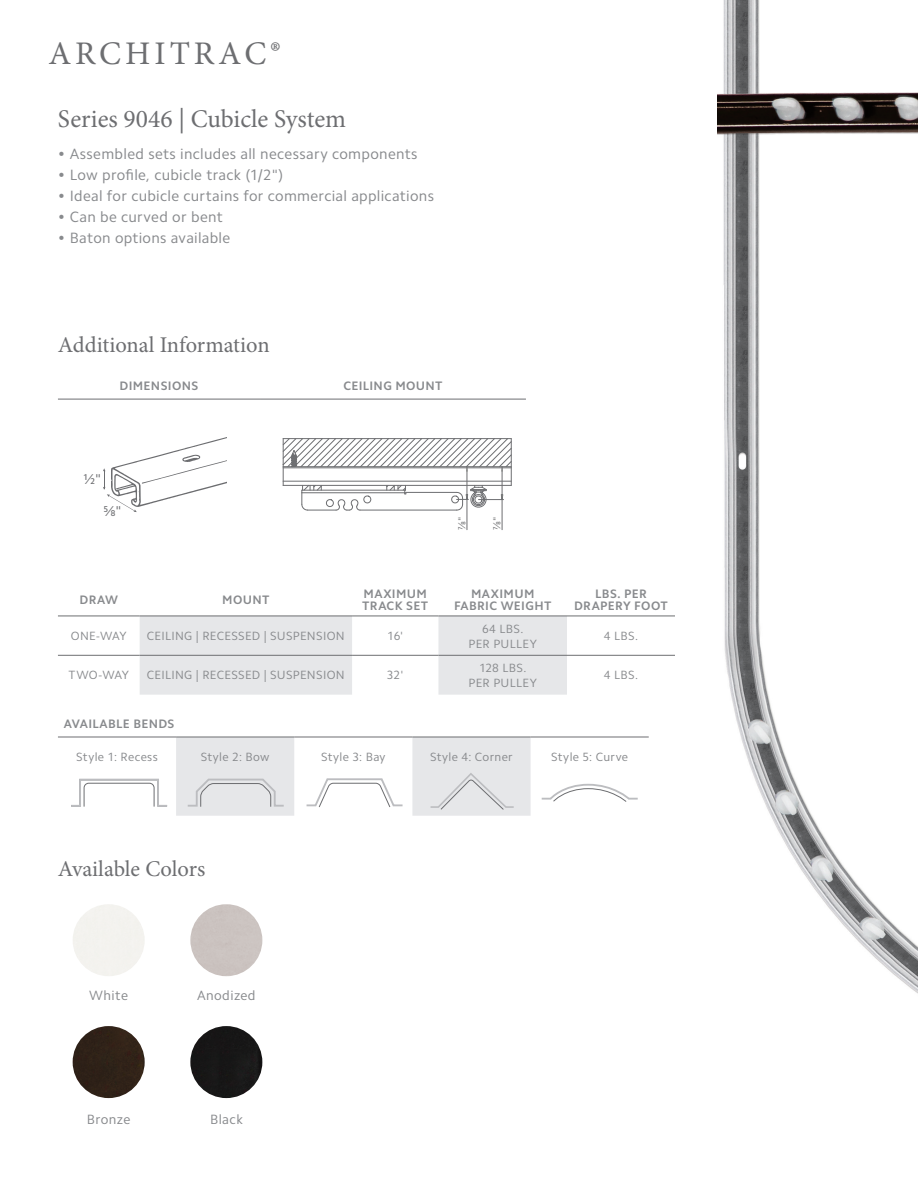
<style>
.page{position:relative;width:918px;height:1188px;background:#fff}
.page>*{position:absolute;margin:0;border:0;box-sizing:border-box;transform-origin:0 0}
.t1{font:33px "Minion Pro";letter-spacing:.12em;color:#6d6e71}
.t2{font:25.5px "Minion Pro";color:#6d6e71}
.t3{font:22.5px "Minion Pro";letter-spacing:-.005em;color:#6d6e71}
.t4{font:15px "Camphor Std";letter-spacing:.02em;color:#888a8d}
.t5{font:14.4px "Camphor Std";color:#6c6d70}
.t6{font:13.5px "Camphor Std";letter-spacing:.03em;color:#888a8d}
.t7{font:700 12.3px "Camphor Std";letter-spacing:.03em;color:#888a8d}
.t8{font:12px "Camphor Std";letter-spacing:.025em;color:#888a8d}
.t9{font:10.35px "Camphor Std";color:#6f7072}
</style>
<div class="page">
<img style="left:717px;top:0;width:201px;height:994px">
<svg style="left:140px;top:616px;width:427px;height:79px"></svg>
<hr style="left:58px;top:655px;width:82px;height:1px;background:#6d6e71">
<hr style="left:140px;top:655px;width:212px;height:1px;background:#6d6e71">
<hr style="left:352px;top:655px;width:86px;height:1px;background:#6d6e71">
<hr style="left:438px;top:655px;width:129px;height:1px;background:#6d6e71">
<hr style="left:567px;top:655px;width:108px;height:1px;background:#6d6e71">
<hr style="left:58px;top:615px;width:82px;height:1px;background:#6d6e71">
<hr style="left:140px;top:615px;width:212px;height:1px;background:#6d6e71">
<hr style="left:352px;top:615px;width:86px;height:1px;background:#6d6e71">
<hr style="left:438px;top:615px;width:129px;height:1px;background:#6d6e71">
<hr style="left:567px;top:615px;width:108px;height:1px;background:#6d6e71">
<hr style="left:58px;top:737px;width:118px;height:1px;background:#6d6e71">
<hr style="left:531px;top:737px;width:118px;height:1px;background:#6d6e71">
<svg style="left:541px;top:783px;width:97px;height:19px"></svg>
<div style="left:73px;top:1026px;width:72px;height:72px;background:#302218;border-radius:36px"></div>
<div style="left:190px;top:1026px;width:72px;height:72px;background:#171717;border-radius:36px"></div>
<div style="left:190px;top:904px;width:72px;height:72px;background:#cbc3c0;border-radius:36px"></div>
<svg style="left:71px;top:778px;width:97px;height:29px"></svg>
<svg style="left:176px;top:737px;width:355px;height:79px"></svg>
<svg style="left:103px;top:437px;width:124px;height:75px"></svg>
<hr style="left:58px;top:399px;width:202px;height:1px;background:#6d6e71">
<hr style="left:260px;top:399px;width:266px;height:1px;background:#6d6e71">
<hr style="left:467px;top:499px;width:1px;height:31px;background:#6d6e71">
<hr style="left:502px;top:500px;width:1px;height:30px;background:#6d6e71">
<svg style="left:283px;top:438px;width:229px;height:73px"></svg>
<p class="t1" style="left:48px;top:31px;width:234px">ARCHITRAC®</p>
<p class="t2" style="left:58px;top:101px;width:290px">Series 9046 | Cubicle System</p>
<p class="t4" style="left:58px;top:145px;width:361px">• Assembled sets includes all necessary components</p>
<p class="t4" style="left:58px;top:166px;width:227px">• Low profile, cubicle track (1/2")</p>
<p class="t4" style="left:58px;top:187px;width:378px">• Ideal for cubicle curtains for commercial applications</p>
<p class="t4" style="left:58px;top:208px;width:166px">• Can be curved or bent</p>
<p class="t4" style="left:58px;top:229px;width:174px">• Baton options available</p>
<p class="t3" style="left:58px;top:329px;width:213px">Additional Information</p>
<p class="t7" style="left:120px;top:378px;width:80px">DIMENSIONS</p>
<p class="t7" style="left:343px;top:378px;width:101px">CEILING MOUNT</p>
<p class="t5" style="left:83px;top:471px;width:20px">½"</p>
<p class="t5" style="left:104px;top:503px;width:20px">⅝"</p>
<p class="t7" style="left:80px;top:592px;width:40px">DRAW</p>
<p class="t7" style="left:222px;top:592px;width:49px">MOUNT</p>
<p class="t7" style="left:364px;top:586px;width:65px">MAXIMUM</p>
<p class="t7" style="left:362px;top:598px;width:67px">TRACK SET</p>
<p class="t8" style="left:71px;top:629px;width:57px">ONE-WAY</p>
<p class="t8" style="left:147px;top:629px;width:199px">CEILING | RECESSED | SUSPENSION</p>
<p class="t8" style="left:387px;top:629px;width:17px">16'</p>
<p class="t8" style="left:69px;top:668px;width:62px">TWO-WAY</p>
<p class="t8" style="left:147px;top:668px;width:199px">CEILING | RECESSED | SUSPENSION</p>
<p class="t8" style="left:387px;top:668px;width:18px">32'</p>
<p class="t9" style="left:456px;top:530px;width:15px;rotate:-90deg">⅞"</p>
<p class="t9" style="left:491px;top:530px;width:15px;rotate:-90deg">⅞"</p>
<p class="t7" style="left:471px;top:586px;width:65px">MAXIMUM</p>
<p class="t7" style="left:454px;top:598px;width:99px">FABRIC WEIGHT</p>
<p class="t8" style="left:482px;top:621px;width:43px">64 LBS.</p>
<p class="t8" style="left:469px;top:636px;width:70px">PER PULLEY</p>
<p class="t8" style="left:479px;top:661px;width:49px">128 LBS.</p>
<p class="t8" style="left:469px;top:676px;width:70px">PER PULLEY</p>
<p class="t7" style="left:595px;top:586px;width:53px">LBS. PER</p>
<p class="t7" style="left:574px;top:598px;width:95px">DRAPERY FOOT</p>
<p class="t8" style="left:604px;top:629px;width:36px">4 LBS.</p>
<p class="t8" style="left:604px;top:668px;width:36px">4 LBS.</p>
<p class="t7" style="left:64px;top:716px;width:112px">AVAILABLE BENDS</p>
<p class="t8" style="left:76px;top:750px;width:83px">Style 1: Recess</p>
<p class="t8" style="left:201px;top:750px;width:70px">Style 2: Bow</p>
<p class="t8" style="left:321px;top:750px;width:66px">Style 3: Bay</p>
<p class="t8" style="left:430px;top:750px;width:84px">Style 4: Corner</p>
<p class="t8" style="left:551px;top:750px;width:78px">Style 5: Curve</p>
<p class="t3" style="left:58px;top:854px;width:149px">Available Colors</p>
<p class="t6" style="left:89px;top:988px;width:40px">White</p>
<p class="t6" style="left:197px;top:988px;width:60px">Anodized</p>
<p class="t6" style="left:87px;top:1112px;width:45px">Bronze</p>
<p class="t6" style="left:210px;top:1112px;width:34px">Black</p>
</div>
